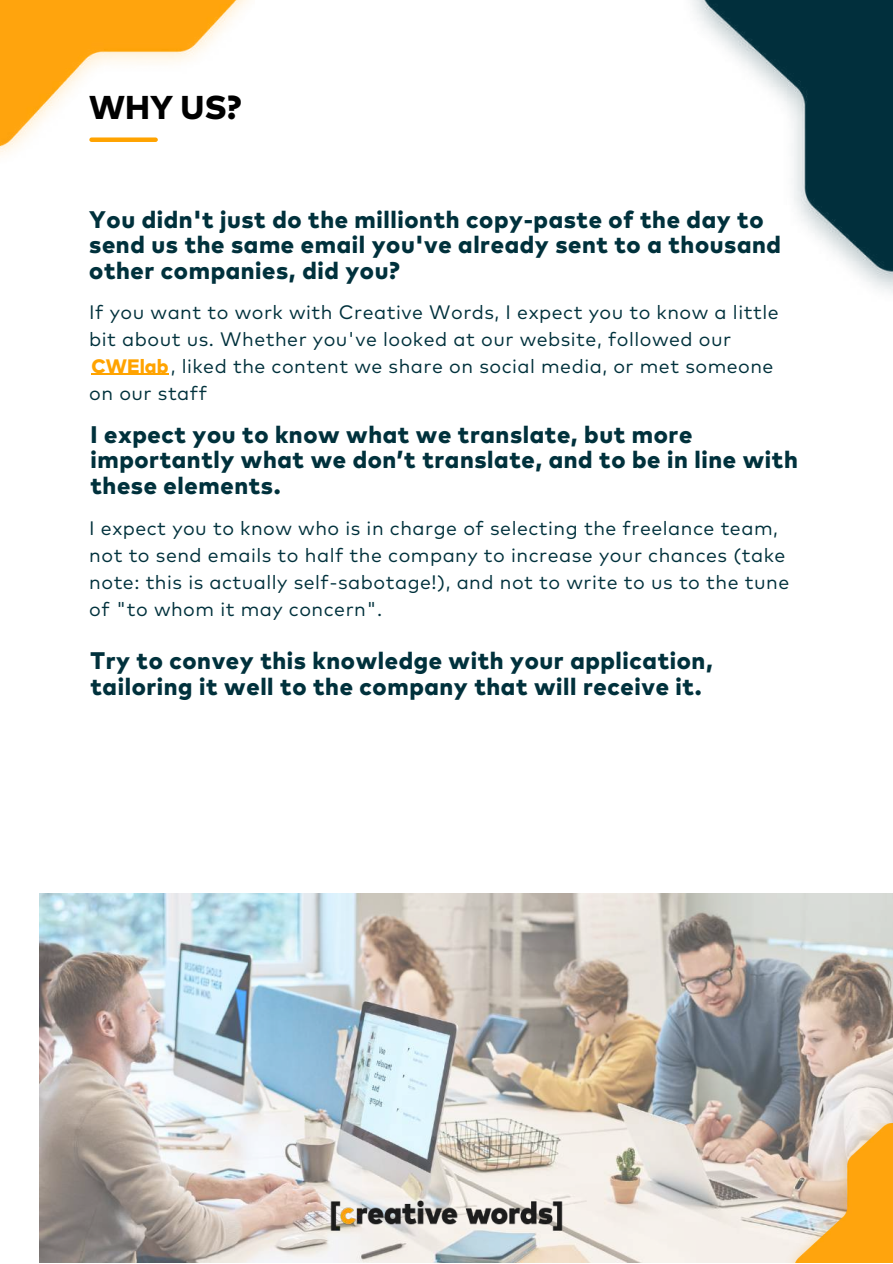
<style>
.page{position:relative;width:893px;height:1264px;background:#fff}
.page>*{position:absolute;margin:0;border:0;box-sizing:border-box;transform-origin:0 0}
.t1{font:800 33px "Mark Pro";color:#000}
.t2{font:800 24px/25.8px "Mark Pro";letter-spacing:.025em;color:#00313c}
.t3{font:19.5px/27px "Mark Pro";letter-spacing:.025em;color:#00313c}
.s1{font-weight:800;color:#ffa300}
</style>
<div class="page">
<img style="left:0;top:0;width:249px;height:155px">
<img style="left:692px;top:0;width:200px;height:293px">
<img style="left:39px;top:893px;width:853px;height:369px">
<img style="left:325px;top:1195px;width:242px;height:41px">
<div style="left:91px;top:137px;width:65px;height:5px;background:#ffa300"></div>
<img style="left:781px;top:1123px;width:111px;height:139px">
<hr style="left:91px;top:374px;width:77px;height:1px;background:#ffa300">
<h1 class="t1" style="left:89px;top:93px;width:154px">WHY US?</h1>
<p class="t2" style="left:89px;top:208px;width:693px">You didn't just do the millionth copy-paste of the day to send us the same email you've already sent to a thousand other companies, did you?</p>
<p class="t3" style="left:89px;top:300px;width:690px">If you want to work with Creative Words, I expect you to know a little bit about us. Whether you've looked at our website, followed our <span class="s1">CWElab</span>, liked the content we share on social media, or met someone on our staff</p>
<p class="t2" style="left:90px;top:422px;width:708px">I expect you to know what we translate, but more importantly what we don’t translate, and to be in line with these elements.</p>
<p class="t3" style="left:89px;top:516px;width:701px">I expect you to know who is in charge of selecting the freelance team, not to send emails to half the company to increase your chances (take note: this is actually self-sabotage!), and not to write to us to the tune of "to whom it may concern".</p>
<p class="t2" style="left:90px;top:649px;width:623px">Try to convey this knowledge with your application, tailoring it well to the company that will receive it.</p>
</div>
